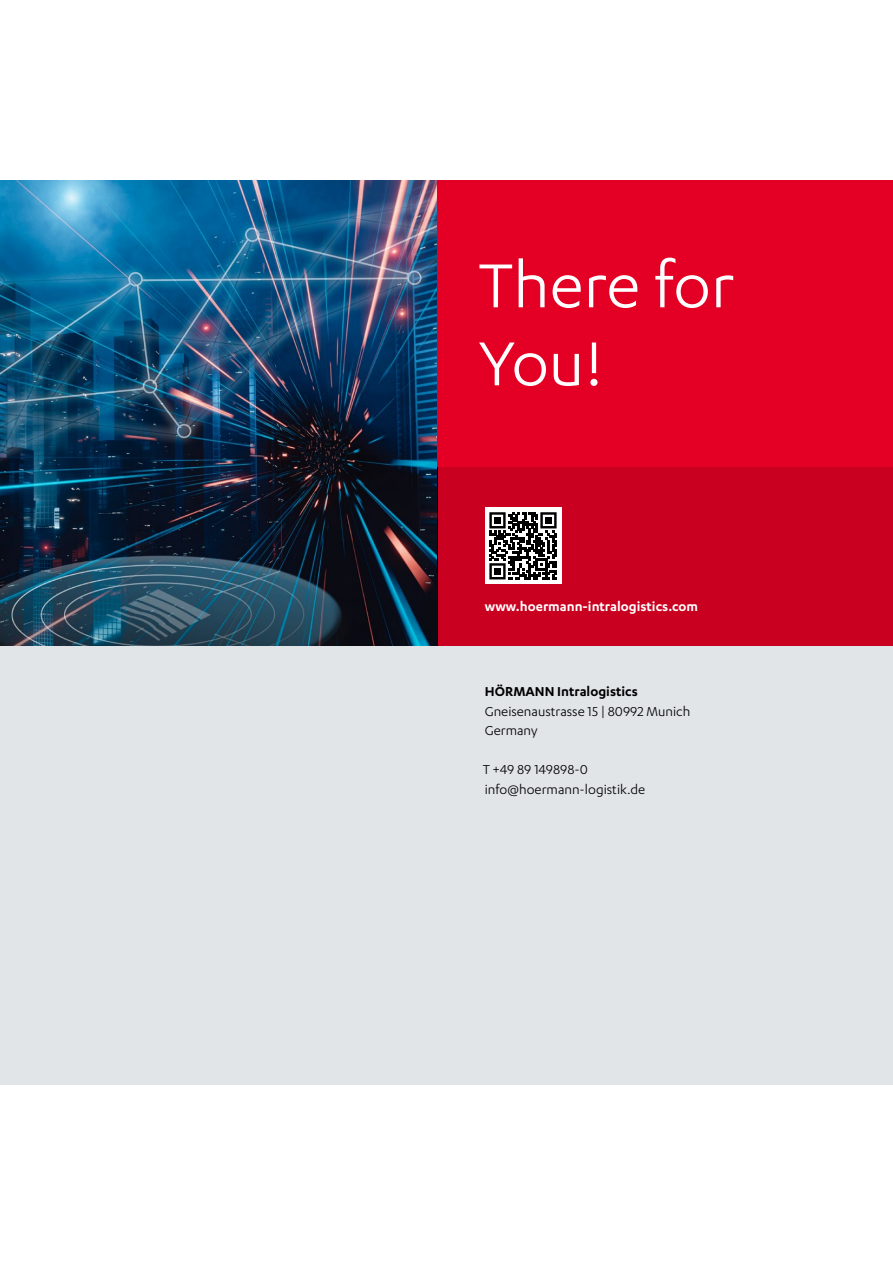
<style>
.page{position:relative;width:893px;height:1263px;background:#fff}
.page>*{position:absolute;margin:0;border:0;box-sizing:border-box;transform-origin:0 0}
.t1{font:72px/78px "Karbon";color:#fff}
.t2{font:15px/19.5px "Karbon";color:#000}
.t3{font:600 15px "Karbon";color:#fff}
.t4{font:600 15px "Karbon";color:#000}
</style>
<div class="page">
<div style="left:0;top:467px;width:893px;height:617px;background:#e1e5e7"></div>
<img style="left:0;top:181px;width:438px;height:465px">
<div style="left:438px;top:181px;width:455px;height:286px;background:#e40024"></div>
<div style="left:438px;top:467px;width:455px;height:179px;background:#c90020"></div>
<div style="left:485px;top:508px;width:76px;height:76px;background:#fff"></div>
<svg style="left:489px;top:512px;width:68px;height:67px"></svg>
<div style="left:494px;top:517px;width:7px;height:7px;background:#000"></div>
<div style="left:545px;top:517px;width:7px;height:7px;background:#000"></div>
<div style="left:494px;top:568px;width:7px;height:7px;background:#000"></div>
<h1 class="t1" style="left:478px;top:244px;width:258px">There for<br>You!</h1>
<p class="t3" style="left:485px;top:598px;width:215px">www.hoermann-intralogistics.com</p>
<p class="t4" style="left:485px;top:683px;width:154px">HÖRMANN Intralogistics</p>
<p class="t2" style="left:485px;top:701px;width:207px">Gneisenaustrasse 15 | 80992 Munich<br>Germany</p>
<p class="t2" style="left:483px;top:759px;width:164px">T +49 89 149898-0 info@hoermann-logistik.de</p>
</div>
